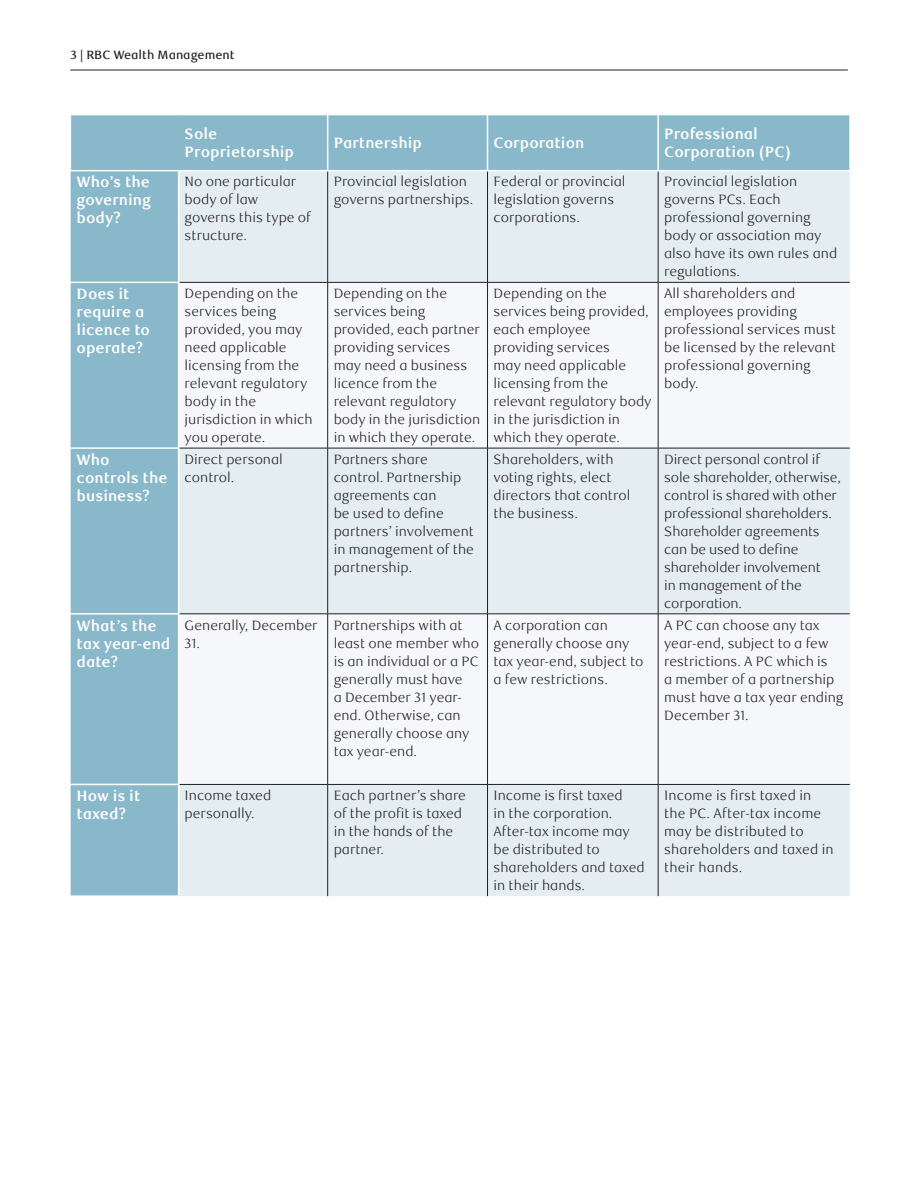
<style>
.page{position:relative;width:918px;height:1188px;background:#fff}
.page>*{position:absolute;margin:0;border:0;box-sizing:border-box;transform-origin:0 0}
._3-Intro_Text{font:700 15px/18px "RBC Text";color:#fff}
._5-Body_Copy{font:300 13.5px/18px "RBC Text";color:#231f20}
.t1{font:500 12px "RBC Text";color:#231f20}
</style>
<div class="page">
<hr style="left:70px;top:70px;width:778px;height:1px;background:#231f20">
<div style="left:71px;top:115px;width:778px;height:780px;background:#89b8ca"></div>
<div style="left:179px;top:171px;width:671px;height:725px;background:#e4edf2"></div>
<svg style="left:179px;top:283px;width:671px;height:501px;fill:#f6f7fa"></svg>
<hr style="left:327px;top:171px;width:1px;height:111px;background:#231f20">
<hr style="left:487px;top:171px;width:1px;height:111px;background:#231f20">
<hr style="left:658px;top:171px;width:1px;height:111px;background:#231f20">
<hr style="left:179px;top:282px;width:149px;height:1px;background:#231f20">
<hr style="left:328px;top:282px;width:160px;height:1px;background:#231f20">
<hr style="left:327px;top:283px;width:1px;height:165px;background:#231f20">
<hr style="left:488px;top:282px;width:170px;height:1px;background:#231f20">
<hr style="left:487px;top:283px;width:1px;height:165px;background:#231f20">
<hr style="left:658px;top:282px;width:192px;height:1px;background:#231f20">
<hr style="left:658px;top:283px;width:1px;height:165px;background:#231f20">
<hr style="left:179px;top:448px;width:149px;height:1px;background:#231f20">
<hr style="left:328px;top:448px;width:160px;height:1px;background:#231f20">
<hr style="left:327px;top:448px;width:1px;height:166px;background:#231f20">
<hr style="left:488px;top:448px;width:170px;height:1px;background:#231f20">
<hr style="left:487px;top:448px;width:1px;height:166px;background:#231f20">
<hr style="left:658px;top:448px;width:192px;height:1px;background:#231f20">
<hr style="left:658px;top:448px;width:1px;height:166px;background:#231f20">
<hr style="left:179px;top:614px;width:149px;height:1px;background:#231f20">
<hr style="left:328px;top:614px;width:160px;height:1px;background:#231f20">
<hr style="left:327px;top:614px;width:1px;height:170px;background:#231f20">
<hr style="left:488px;top:614px;width:170px;height:1px;background:#231f20">
<hr style="left:487px;top:614px;width:1px;height:170px;background:#231f20">
<hr style="left:658px;top:614px;width:192px;height:1px;background:#231f20">
<hr style="left:658px;top:614px;width:1px;height:170px;background:#231f20">
<hr style="left:179px;top:784px;width:149px;height:1px;background:#231f20">
<hr style="left:328px;top:784px;width:160px;height:1px;background:#231f20">
<hr style="left:327px;top:785px;width:1px;height:111px;background:#231f20">
<hr style="left:488px;top:784px;width:170px;height:1px;background:#231f20">
<hr style="left:487px;top:785px;width:1px;height:111px;background:#231f20">
<hr style="left:658px;top:784px;width:192px;height:1px;background:#231f20">
<hr style="left:658px;top:785px;width:1px;height:111px;background:#231f20">
<hr style="left:327px;top:115px;width:1px;height:55px;background:#fff">
<hr style="left:487px;top:115px;width:1px;height:55px;background:#fff">
<hr style="left:657px;top:115px;width:2px;height:55px;background:#fff">
<hr style="left:71px;top:282px;width:108px;height:1px;background:#fff">
<hr style="left:71px;top:447px;width:108px;height:2px;background:#fff">
<hr style="left:71px;top:613px;width:108px;height:2px;background:#fff">
<hr style="left:71px;top:784px;width:108px;height:1px;background:#fff">
<hr style="left:178px;top:171px;width:1px;height:111px;background:#fff">
<hr style="left:178px;top:283px;width:1px;height:164px;background:#fff">
<hr style="left:178px;top:449px;width:1px;height:164px;background:#fff">
<hr style="left:178px;top:615px;width:1px;height:169px;background:#fff">
<hr style="left:178px;top:785px;width:1px;height:110px;background:#fff">
<hr style="left:70px;top:170px;width:109px;height:1px;background:#fff">
<hr style="left:179px;top:170px;width:149px;height:1px;background:#fff">
<hr style="left:328px;top:170px;width:160px;height:1px;background:#fff">
<hr style="left:488px;top:170px;width:170px;height:1px;background:#fff">
<hr style="left:658px;top:170px;width:192px;height:1px;background:#fff">
<p class="t1" style="left:71px;top:47px;width:165px">3 | RBC Wealth Management</p>
<p class="_3-Intro_Text" style="left:185px;top:125px;width:111px">Sole<br>Proprietorship</p>
<p class="_3-Intro_Text" style="left:334px;top:134px;width:90px">Partnership</p>
<p class="_3-Intro_Text" style="left:494px;top:134px;width:92px">Corporation</p>
<p class="_3-Intro_Text" style="left:664px;top:125px;width:128px">Professional<br>Corporation (PC)</p>
<p class="_3-Intro_Text" style="left:77px;top:174px;width:76px;text-align:justify">Who’s the governing body?</p>
<p class="_5-Body_Copy" style="left:185px;top:173px;width:128px">No one particular body of law governs this type of structure.</p>
<p class="_5-Body_Copy" style="left:334px;top:173px;width:141px">Provincial legislation governs partnerships.</p>
<p class="_5-Body_Copy" style="left:494px;top:173px;width:134px">Federal or provincial legislation governs corporations.</p>
<p class="_5-Body_Copy" style="left:664px;top:173px;width:175px">Provincial legislation governs PCs. Each professional governing body or association may also have its own rules and regulations.</p>
<p class="_3-Intro_Text" style="left:77px;top:285px;width:75px">Does it require a licence to operate?</p>
<p class="_5-Body_Copy" style="left:185px;top:285px;width:129px">Depending on the services being provided, you may need applicable licensing from the relevant regulatory body in the jurisdiction in which you operate.</p>
<p class="_5-Body_Copy" style="left:334px;top:285px;width:148px">Depending on the services being provided, each partner providing services may need a business licence from the relevant regulatory body in the jurisdiction in which they operate.</p>
<p class="_5-Body_Copy" style="left:494px;top:285px;width:160px">Depending on the services being provided, each employee providing services<br>may need applicable licensing from the relevant regulatory body in the jurisdiction in which they operate.</p>
<p class="_5-Body_Copy" style="left:664px;top:285px;width:173px">All shareholders and employees providing professional services must be licensed by the relevant professional governing body.</p>
<p class="_3-Intro_Text" style="left:77px;top:451px;width:92px">Who controls the business?</p>
<p class="_5-Body_Copy" style="left:185px;top:450px;width:100px">Direct personal control.</p>
<p class="_5-Body_Copy" style="left:334px;top:450px;width:142px">Partners share control. Partnership agreements can<br>be used to define partners’ involvement in management of the partnership.</p>
<p class="_5-Body_Copy" style="left:494px;top:450px;width:138px">Shareholders, with voting rights, elect directors that control the business.</p>
<p class="_5-Body_Copy" style="left:664px;top:450px;width:178px">Direct personal control if sole shareholder, otherwise, control is shared with other professional shareholders.<br>Shareholder agreements can be used to define shareholder involvement<br>in management of the corporation.</p>
<p class="_3-Intro_Text" style="left:77px;top:617px;width:95px">What’s the tax year-end date?</p>
<p class="_5-Body_Copy" style="left:185px;top:616px;width:135px">Generally, December<br>31.</p>
<p class="_5-Body_Copy" style="left:334px;top:616px;width:147px">Partnerships with at least one member who is an individual or a PC generally must have<br>a December 31 year&shy;end. Otherwise, can generally choose any tax year-end.</p>
<p class="_5-Body_Copy" style="left:494px;top:616px;width:152px">A corporation can generally choose any tax year-end, subject to a few restrictions.</p>
<p class="_5-Body_Copy" style="left:664px;top:616px;width:181px">A PC can choose any tax year-end, subject to a few restrictions. A PC which is<br>a member of a partnership must have a tax year ending<br>December 31.</p>
<p class="_3-Intro_Text" style="left:77px;top:787px;width:65px">How is it taxed?</p>
<p class="_5-Body_Copy" style="left:185px;top:787px;width:88px">Income taxed personally.</p>
<p class="_5-Body_Copy" style="left:334px;top:787px;width:134px">Each partner’s share of the profit is taxed in the hands of the partner.</p>
<p class="_5-Body_Copy" style="left:494px;top:787px;width:153px">Income is first taxed<br>in the corporation.<br>After-tax income may be distributed to shareholders and taxed in their hands.</p>
<p class="_5-Body_Copy" style="left:664px;top:787px;width:171px">Income is first taxed in the PC. After-tax income may be distributed to shareholders and taxed in their hands.</p>
</div>
